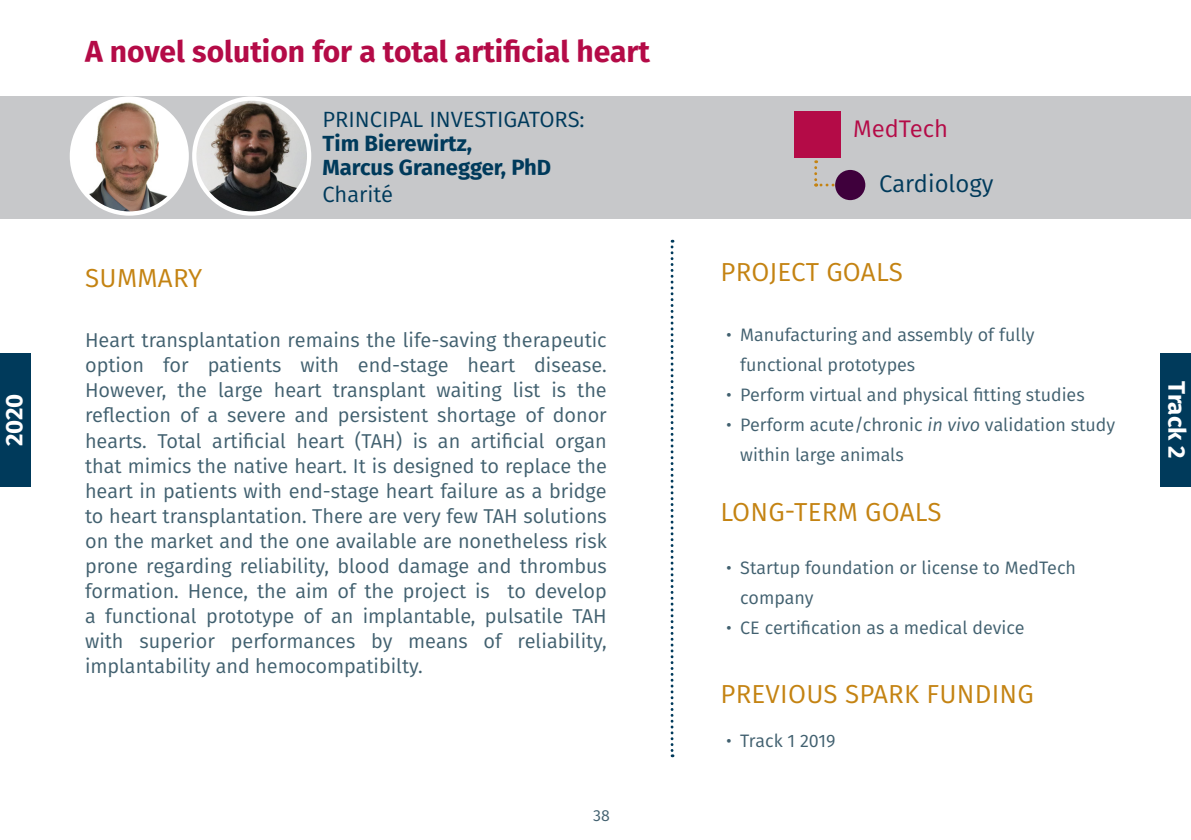
<style>
.page{position:relative;width:1191px;height:840px;background:#fff}
.page>*{position:absolute;margin:0;border:0;box-sizing:border-box;transform-origin:0 0}
.t1{font:700 30px "Fira Sans";color:#b40b47}
.t2{font:26px "Fira Sans";letter-spacing:.01em;color:#c48312}
.t3{font:24px "Fira Sans";color:#003a5b}
.t4{font:700 24px "Fira Sans";color:#fff}
.t5{font:24px "Fira Sans";color:#b40b47}
.t6{font:700 22px/24px "Fira Sans";color:#003a5b}
.t7{font:22px "Fira Sans";color:#003a5b}
.t8{font:20px/25px "Fira Sans";color:#41606f;text-align:justify}
.t9{font:18px/30px "Fira Sans";color:#41606f}
.t10{font:16px "Fira Sans";color:#41606f}
.s1{font-style:italic}
</style>
<div class="page">
<div style="left:0;top:96px;width:1191px;height:122px;background:#c7c8ca"></div>
<svg style="left:670px;top:240px;width:3px;height:516px"></svg>
<div style="left:794px;top:111px;width:46px;height:46px;background:#b40b47"></div>
<svg style="left:814px;top:160px;width:19px;height:26px"></svg>
<div style="left:835px;top:170px;width:30px;height:30px;background:#3f003c;border-radius:50%"></div>
<div style="left:72px;top:99px;width:115px;height:114px;background:#fff;border-radius:50%"></div>
<img style="left:82px;top:101px;width:88px;height:112px">
<div style="left:70px;top:96px;width:119px;height:119px;border:4px solid #fff;border-radius:50%"></div>
<img style="left:194px;top:99px;width:115px;height:114px;border-radius:57px">
<div style="left:192px;top:96px;width:119px;height:119px;border:4px solid #fff;border-radius:50%"></div>
<div style="left:1160px;top:353px;width:31px;height:133px;background:#003a5b"></div>
<div style="left:0;top:353px;width:31px;height:133px;background:#003a5b"></div>
<p class="t4" style="left:-6px;top:446px;width:54px;rotate:-90deg">2020</p>
<h1 class="t1" style="left:85px;top:26px;width:566px">A novel solution for a total artificial heart</h1>
<h2 class="t2" style="left:85px;top:258px;width:119px">SUMMARY</h2>
<p class="t7" style="left:322px;top:103px;width:264px">PRINCIPAL INVESTIGATORS:</p>
<p class="t6" style="left:322px;top:130px;width:230px">Tim Bierewirtz,<br>Marcus Granegger, PhD</p>
<p class="t7" style="left:322px;top:177px;width:72px">Charité</p>
<p class="t8" style="left:85px;top:327px;width:523px">Heart transplantation remains the life-saving therapeutic option for patients with end-stage heart disease.<br>However, the large heart transplant waiting list is the reflection of a severe and persistent shortage of donor hearts. Total artificial heart (TAH) is an artificial organ that mimics the native heart. It is designed to replace the heart in patients with end-stage heart failure as a bridge to heart transplantation. There are very few TAH solutions on the market and the one available are nonetheless risk prone regarding reliability, blood damage and thrombus formation. Hence, the aim of the project is to develop a functional prototype of an implantable, pulsatile TAH with superior performances by means of reliability, implantability and hemocompatibilty.</p>
<p class="t10" style="left:593px;top:802px;width:18px">38</p>
<p class="t5" style="left:853px;top:111px;width:97px">MedTech</p>
<p class="t3" style="left:879px;top:165px;width:116px">Cardiology</p>
<h2 class="t2" style="left:720px;top:252px;width:184px">PROJECT GOALS</h2>
<p class="t9" style="left:740px;top:319px;width:296px;text-indent:-14px">• Manufacturing and assembly of fully functional prototypes</p>
<p class="t9" style="left:726px;top:379px;width:360px">• Perform virtual and physical fitting studies</p>
<p class="t9" style="left:740px;top:409px;width:376px;text-indent:-14px">• Perform acute/chronic <span class="s1">in vivo</span> validation study within large animals</p>
<h2 class="t2" style="left:720px;top:492px;width:223px">LONG-TERM GOALS</h2>
<p class="t9" style="left:740px;top:552px;width:337px;text-indent:-14px">• Startup foundation or license to MedTech company</p>
<p class="t9" style="left:726px;top:612px;width:300px">• CE certification as a medical device</p>
<h2 class="t2" style="left:720px;top:674px;width:315px">PREVIOUS SPARK FUNDING</h2>
<p class="t9" style="left:726px;top:724px;width:111px">• Track 1 2019</p>
<p class="t4" style="left:1197px;top:381px;width:79px;rotate:90deg">Track 2</p>
</div>
